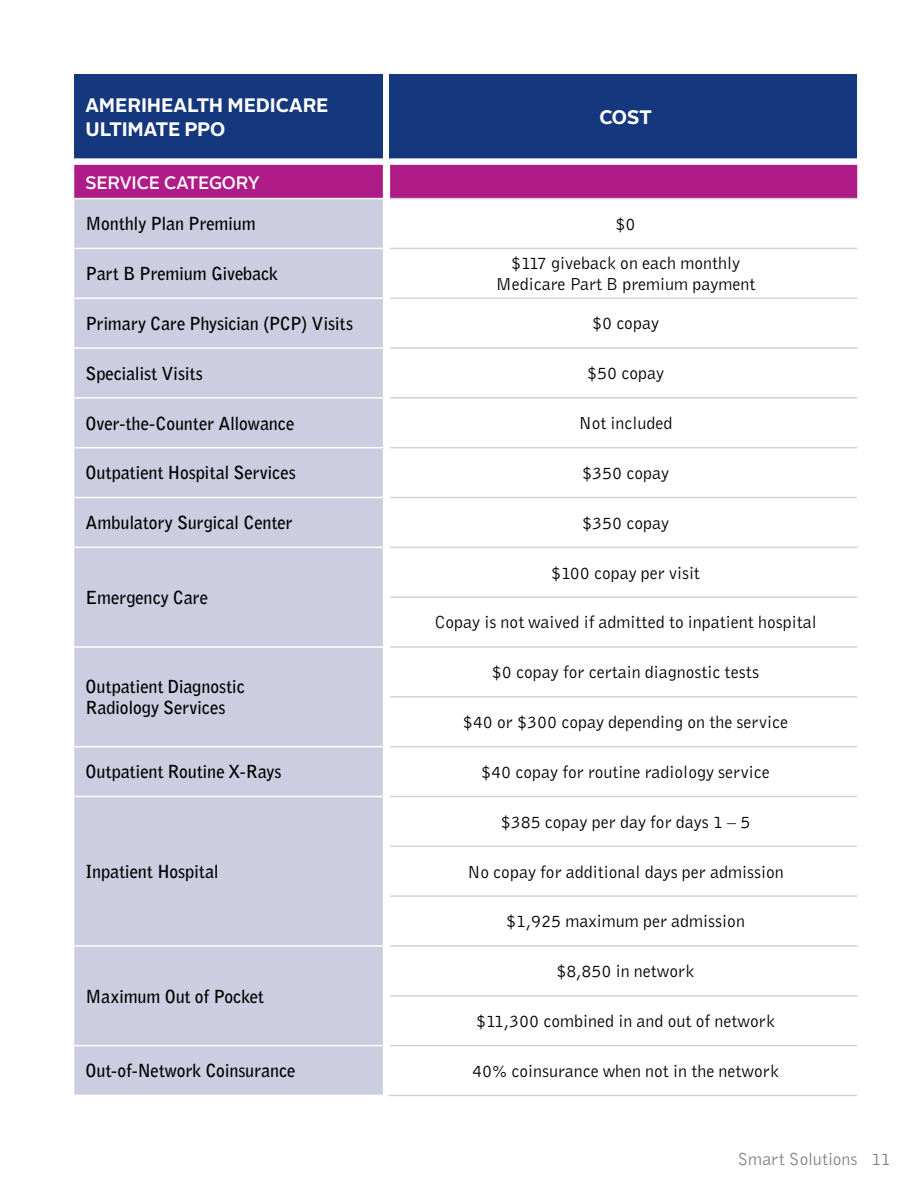
<style>
.page{position:relative;width:918px;height:1188px;background:#fff}
.page>*{position:absolute;margin:0;border:0;box-sizing:border-box;transform-origin:0 0}
.t1{font:700 19.5px/23.4px "Alrightv 2 Normal LP";letter-spacing:-.005em;color:#fff}
.t2{font:18px/21.6px "Bell Gothic";color:#000;text-align:center}
.t3{font:700 18px/21.6px "Bell Gothic";letter-spacing:-.005em;color:#000}
.t4{font:18px "Bell Gothic";letter-spacing:-.005em;color:#808285}
.t5{font:500 18px "Alrightv 2 Normal LP";letter-spacing:-.01em;color:#fff}
</style>
<div class="page">
<div style="left:74px;top:74px;width:309px;height:84px;background:#14377d"></div>
<div style="left:389px;top:74px;width:468px;height:84px;background:#14377d"></div>
<svg style="left:74px;top:158px;width:783px;height:40px;background:#bc439b"></svg>
<div style="left:74px;top:199px;width:309px;height:896px;background:#cccde1"></div>
<svg style="left:390px;top:199px;width:467px;height:896px"></svg>
<hr style="left:74px;top:497px;width:309px;height:1px;background:#fff">
<hr style="left:74px;top:248px;width:309px;height:1px;background:#fff">
<hr style="left:74px;top:297px;width:309px;height:2px;background:#fff">
<hr style="left:74px;top:397px;width:309px;height:2px;background:#fff">
<hr style="left:74px;top:347px;width:309px;height:2px;background:#fff">
<hr style="left:74px;top:447px;width:309px;height:1px;background:#fff">
<hr style="left:390px;top:248px;width:467px;height:1px;background:#d1d3d4">
<hr style="left:390px;top:447px;width:467px;height:1px;background:#d1d3d4">
<hr style="left:390px;top:696px;width:467px;height:2px;background:#d1d3d4">
<hr style="left:390px;top:746px;width:467px;height:1px;background:#d1d3d4">
<hr style="left:390px;top:846px;width:467px;height:1px;background:#d1d3d4">
<hr style="left:390px;top:895px;width:467px;height:2px;background:#d1d3d4">
<hr style="left:390px;top:945px;width:467px;height:2px;background:#d1d3d4">
<hr style="left:389px;top:1095px;width:468px;height:1px;background:#d1d3d4">
<hr style="left:390px;top:297px;width:467px;height:2px;background:#d1d3d4">
<hr style="left:390px;top:347px;width:467px;height:2px;background:#d1d3d4">
<hr style="left:390px;top:397px;width:467px;height:2px;background:#d1d3d4">
<hr style="left:390px;top:547px;width:467px;height:1px;background:#d1d3d4">
<hr style="left:390px;top:497px;width:467px;height:1px;background:#d1d3d4">
<hr style="left:390px;top:596px;width:467px;height:2px;background:#d1d3d4">
<hr style="left:390px;top:646px;width:467px;height:2px;background:#d1d3d4">
<hr style="left:390px;top:796px;width:467px;height:1px;background:#d1d3d4">
<hr style="left:390px;top:995px;width:467px;height:2px;background:#d1d3d4">
<hr style="left:390px;top:1045px;width:467px;height:1px;background:#d1d3d4">
<hr style="left:389px;top:165px;width:1px;height:34px;background:#fff">
<hr style="left:390px;top:198px;width:467px;height:1px;background:#d1d3d4">
<hr style="left:74px;top:547px;width:309px;height:1px;background:#fff">
<hr style="left:74px;top:646px;width:309px;height:2px;background:#fff">
<hr style="left:74px;top:746px;width:309px;height:1px;background:#fff">
<hr style="left:74px;top:1045px;width:309px;height:1px;background:#fff">
<hr style="left:74px;top:796px;width:309px;height:1px;background:#fff">
<hr style="left:74px;top:945px;width:309px;height:2px;background:#fff">
<p class="t1" style="left:86px;top:93px;width:244px">AMERIHEALTH MEDICARE<br>ULTIMATE PPO</p>
<p class="t1" style="left:599px;top:104px;width:54px">COST</p>
<p class="t5" style="left:86px;top:170px;width:176px">SERVICE CATEGORY</p>
<p class="t3" style="left:86px;top:213px;width:172px">Monthly Plan Premium</p>
<p class="t2" style="left:616px;top:213px;width:22px">$0</p>
<p class="t3" style="left:86px;top:263px;width:194px">Part B Premium Giveback</p>
<p class="t2" style="left:496px;top:252px;width:261px">$117 giveback on each monthly<br>Medicare Part B premium payment</p>
<p class="t3" style="left:86px;top:313px;width:269px">Primary Care Physician (PCP) Visits</p>
<p class="t2" style="left:592px;top:312px;width:68px">$0 copay</p>
<p class="t3" style="left:86px;top:362px;width:119px">Specialist Visits</p>
<p class="t2" style="left:587px;top:362px;width:78px">$50 copay</p>
<p class="t3" style="left:86px;top:412px;width:210px">Over-the-Counter Allowance</p>
<p class="t2" style="left:579px;top:412px;width:95px">Not included</p>
<p class="t3" style="left:86px;top:462px;width:212px">Outpatient Hospital Services</p>
<p class="t2" style="left:582px;top:462px;width:88px">$350 copay</p>
<p class="t3" style="left:86px;top:512px;width:209px">Ambulatory Surgical Center</p>
<p class="t2" style="left:582px;top:512px;width:88px">$350 copay</p>
<p class="t3" style="left:86px;top:587px;width:124px">Emergency Care</p>
<p class="t3" style="left:86px;top:675px;width:161px">Outpatient Diagnostic<br>Radiology Services</p>
<p class="t2" style="left:551px;top:561px;width:150px">$100 copay per visit</p>
<p class="t2" style="left:434px;top:611px;width:384px">Copay is not waived if admitted to inpatient hospital</p>
<p class="t2" style="left:492px;top:661px;width:269px">$0 copay for certain diagnostic tests</p>
<p class="t2" style="left:463px;top:711px;width:327px">$40 or $300 copay depending on the service</p>
<p class="t3" style="left:86px;top:761px;width:197px">Outpatient Routine X-Rays</p>
<p class="t2" style="left:481px;top:761px;width:290px">$40 copay for routine radiology service</p>
<p class="t3" style="left:86px;top:861px;width:135px">Inpatient Hospital</p>
<p class="t3" style="left:86px;top:985px;width:180px">Maximum Out of Pocket</p>
<p class="t2" style="left:501px;top:811px;width:251px">$385 copay per day for days 1 – 5</p>
<p class="t2" style="left:467px;top:860px;width:318px">No copay for additional days per admission</p>
<p class="t2" style="left:506px;top:910px;width:240px">$1,925 maximum per admission</p>
<p class="t2" style="left:557px;top:960px;width:140px">$8,850 in network</p>
<p class="t2" style="left:476px;top:1010px;width:300px">$11,300 combined in and out of network</p>
<p class="t3" style="left:86px;top:1060px;width:211px">Out-of-Network Coinsurance</p>
<p class="t2" style="left:472px;top:1060px;width:309px">40% coinsurance when not in the network</p>
<p class="t4" style="left:738px;top:1148px;width:155px">Smart Solutions 11</p>
</div>
